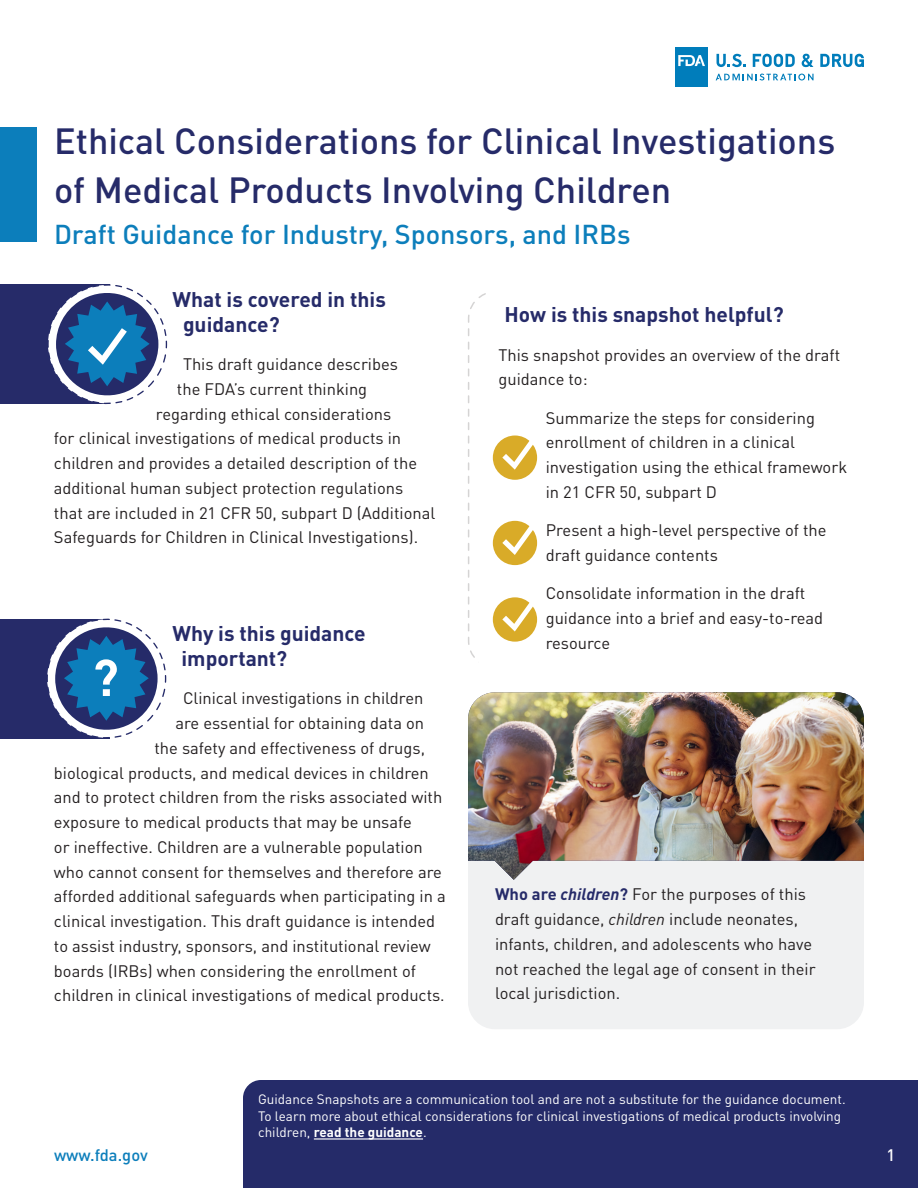
<style>
.page{position:relative;width:918px;height:1188px;background:#fff}
.page>*{position:absolute;margin:0;border:0;box-sizing:border-box;transform-origin:0 0}
.t1{font:500 36px/49.2px "DINOT";color:#262b69}
.t2{font:500 27px "DINOT";color:#0c7ebb}
.t3{font:700 21px/24.8px "DINOT";color:#262b69}
.t4{font:16.5px/24.8px "DINOT";color:#231f20}
.t5{font:500 16.5px "DINOT";color:#0c7ebb}
.t6{font:500 16.5px "DINOT";color:#fff}
.t7{font:13.5px/16.5px "DINOT";color:#fff}
.s1{font-weight:700;color:#262b69}
.s2{font-weight:700;font-style:italic;color:#262b69}
.s3{font-style:italic}
.s4{font-weight:700}
</style>
<div class="page">
<div style="left:0;top:285px;width:109px;height:119px;background:#262b69"></div>
<div style="left:0;top:619px;width:109px;height:119px;background:#262b69"></div>
<svg style="left:716px;top:74px;width:98px;height:6px"></svg>
<svg style="left:753px;top:54px;width:42px;height:13px"></svg>
<svg style="left:802px;top:54px;width:11px;height:13px"></svg>
<svg style="left:820px;top:54px;width:44px;height:13px"></svg>
<svg style="left:717px;top:54px;width:28px;height:13px"></svg>
<div style="left:675px;top:47px;width:33px;height:40px;background:#007dbb"></div>
<svg style="left:678px;top:55px;width:27px;height:11px"></svg>
<div style="left:468px;top:880px;width:396px;height:149px;background:#f0f1f2"></div>
<svg style="left:46px;top:618px;width:121px;height:121px"></svg>
<svg style="left:47px;top:284px;width:121px;height:121px"></svg>
<div style="left:493px;top:436px;width:44px;height:44px;background:#d9ab28;border-radius:50%"></div>
<svg style="left:502px;top:439px;width:33px;height:31px"></svg>
<div style="left:493px;top:521px;width:44px;height:44px;background:#d9ab28;border-radius:50%"></div>
<svg style="left:502px;top:524px;width:33px;height:31px"></svg>
<div style="left:493px;top:597px;width:44px;height:45px;background:#d9ab28;border-radius:50%"></div>
<svg style="left:502px;top:601px;width:33px;height:31px"></svg>
<div style="left:243px;top:1080px;width:675px;height:108px;background:#252b69"></div>
<hr style="left:314px;top:1138px;width:109px;height:2px;background:#fff">
<img style="left:468px;top:692px;width:396px;height:188px">
<div style="left:0;top:127px;width:36px;height:115px;background:#0c7ebb"></div>
<h1 class="t1" style="left:54px;top:115px;width:783px">Ethical Considerations for Clinical Investigations of Medical Products Involving Children</h1>
<h2 class="t2" style="left:54px;top:217px;width:578px">Draft Guidance for Industry, Sponsors, and IRBs</h2>
<p class="t3" style="left:183px;top:287px;width:204px;text-indent:-10px">What is covered in this guidance?</p>
<p class="t4" style="left:183px;top:351px;width:217px">This draft guidance describes</p>
<p class="t4" style="left:177px;top:376px;width:192px">the FDA’s current thinking</p>
<p class="t4" style="left:156px;top:401px;width:237px">regarding ethical considerations</p>
<p class="t4" style="left:54px;top:426px;width:349px">for clinical investigations of medical products in</p>
<p class="t4" style="left:54px;top:450px;width:365px">children and provides a detailed description of the</p>
<p class="t4" style="left:54px;top:475px;width:351px">additional human subject protection regulations</p>
<p class="t4" style="left:54px;top:500px;width:383px">that are included in 21 CFR 50, subpart D (Additional</p>
<p class="t4" style="left:54px;top:525px;width:366px">Safeguards for Children in Clinical Investigations).</p>
<p class="t3" style="left:182px;top:621px;width:186px;text-indent:-9px">Why is this guidance important?</p>
<p class="t4" style="left:183px;top:686px;width:242px">Clinical investigations in children</p>
<p class="t4" style="left:175px;top:711px;width:250px">are essential for obtaining data on</p>
<p class="t4" style="left:154px;top:735px;width:272px">the safety and effectiveness of drugs,</p>
<p class="t4" style="left:54px;top:760px;width:376px">biological products, and medical devices in children</p>
<p class="t4" style="left:54px;top:785px;width:390px">and to protect children from the risks associated with</p>
<p class="t4" style="left:54px;top:810px;width:359px">exposure to medical products that may be unsafe</p>
<p class="t4" style="left:54px;top:834px;width:370px">or ineffective. Children are a vulnerable population</p>
<p class="t4" style="left:54px;top:859px;width:389px">who cannot consent for themselves and therefore are</p>
<p class="t4" style="left:54px;top:884px;width:393px">afforded additional safeguards when participating in a</p>
<p class="t4" style="left:54px;top:909px;width:383px">clinical investigation. This draft guidance is intended</p>
<p class="t4" style="left:54px;top:933px;width:378px">to assist industry, sponsors, and institutional review</p>
<p class="t4" style="left:54px;top:958px;width:364px">boards (IRBs) when considering the enrollment of</p>
<p class="t4" style="left:54px;top:983px;width:392px">children in clinical investigations of medical products.</p>
<p class="t3" style="left:505px;top:302px;width:281px">How is this snapshot helpful?</p>
<p class="t4" style="left:499px;top:342px;width:343px">This snapshot provides an overview of the draft guidance to:</p>
<p class="t4" style="left:546px;top:405px;width:303px">Summarize the steps for considering enrollment of children in a clinical investigation using the ethical framework in 21 CFR 50, subpart D</p>
<p class="t4" style="left:546px;top:518px;width:282px">Present a high-level perspective of the draft guidance contents</p>
<p class="t4" style="left:546px;top:581px;width:279px">Consolidate information in the draft guidance into a brief and easy-to-read resource</p>
<p class="t4" style="left:495px;top:882px;width:322px"><span class="s1">Who are</span> <span class="s2">children</span><span class="s1">?</span> For the purposes of this draft guidance, <span class="s3">children</span> include neonates, infants, children, and adolescents who have not reached the legal age of consent in their local jurisdiction.</p>
<p class="t7" style="left:258px;top:1091px;width:589px">Guidance Snapshots are a communication tool and are not a substitute for the guidance document.<br>To learn more about ethical considerations for clinical investigations of medical products involving children, <span class="s4">read the guidance</span>.</p>
<p class="t5" style="left:54px;top:1144px;width:95px">www.fda.gov</p>
<p class="t6" style="left:886px;top:1144px;width:10px">1</p>
</div>
